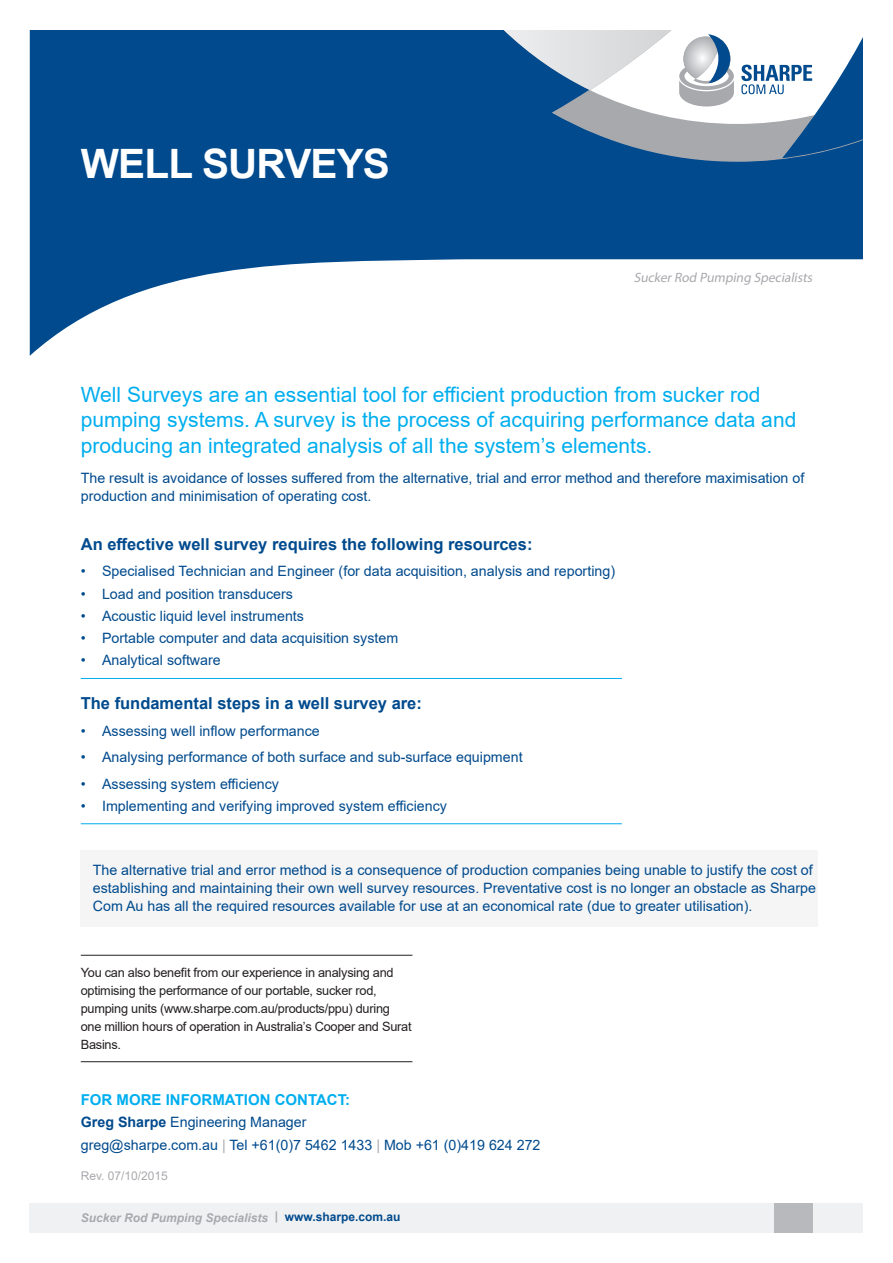
<style>
.page{position:relative;width:893px;height:1263px;background:#fff}
.page>*{position:absolute;margin:0;border:0;box-sizing:border-box;transform-origin:0 0}
.Mast_Head_Title{font:700 40.5px "Arial";letter-spacing:-.02em;color:#fff}
.Highlight_text{font:21px/25.2px "Arial";color:#00aeef}
.Paragraph_Heading{font:700 16.5px "Arial";color:#004a8d}
.Paragraph_Heading-2{font:700 15px "Arial";color:#00aeef}
.Body_Text{font:14.25px/18px "Arial";color:#004a8d}
.t1{font:italic 13.5px "Myriad Pro";color:#a8a9ad}
.Body_Text-2{font:12.75px/18px "Arial";letter-spacing:-.02em;color:#231f20}
.t2{font:italic 700 12px "Arial";color:#a8a9ad}
.t3{font:12px "Arial";color:#a8a9ad}
.s1{font-weight:700}
.s2{color:#a8a9ad}
.s3{font-style:normal;color:#004a8d}
</style>
<div class="page">
<div style="left:81px;top:850px;width:737px;height:77px;background:#f5f5f6"></div>
<svg style="left:30px;top:30px;width:833px;height:326px;fill:#004a8d"></svg>
<svg style="left:414px;top:30px;width:449px;height:132px"></svg>
<div style="left:30px;top:1203px;width:833px;height:30px;background:#f0f1f2"></div>
<div style="left:774px;top:1203px;width:38px;height:30px;background:#b8b9bc"></div>
<hr style="left:81px;top:678px;width:541px;height:1px;background:#00aeef">
<hr style="left:81px;top:823px;width:541px;height:1px;background:#00aeef">
<hr style="left:81px;top:955px;width:331px;height:1px;background:#231f20">
<hr style="left:81px;top:1061px;width:331px;height:1px;background:#231f20">
<p class="Mast_Head_Title" style="left:81px;top:136px;width:311px">WELL SURVEYS</p>
<p class="t1" style="left:634px;top:269px;width:183px">SuckerRod Pumping Specialists</p>
<p class="Highlight_text" style="left:81px;top:382px;width:717px">Well Surveys are an essential tool for efficient production from sucker rod pumping systems. A survey is the process of acquiring performance data and producing an integrated analysis of all the system’s elements.</p>
<p class="Body_Text" style="left:81px;top:469px;width:725px">The result is avoidance of losses suffered from the alternative, trial and error method and therefore maximisation of production and minimisation of operating cost.</p>
<p class="Paragraph_Heading" style="left:81px;top:532px;width:453px">An effective well survey requires the following resources:</p>
<p class="Body_Text" style="left:81px;top:562px;width:536px">• Specialised Technician and Engineer (for data acquisition, analysis and reporting)</p>
<p class="Body_Text" style="left:81px;top:585px;width:214px">• Load and position transducers</p>
<p class="Body_Text" style="left:81px;top:607px;width:225px">• Acoustic liquid level instruments</p>
<p class="Body_Text" style="left:81px;top:629px;width:319px">• Portable computer and data acquisition system</p>
<p class="Body_Text" style="left:81px;top:651px;width:142px">• Analytical software</p>
<p class="Paragraph_Heading" style="left:81px;top:691px;width:343px">The fundamental steps in a well survey are:</p>
<p class="Body_Text" style="left:81px;top:721px;width:241px">• Assessing well inflow performance</p>
<p class="Body_Text" style="left:81px;top:748px;width:443px">• Analysing performance of both surface and sub-surface equipment</p>
<p class="Body_Text" style="left:81px;top:774px;width:200px">• Assessing system efficiency</p>
<p class="Body_Text" style="left:81px;top:797px;width:368px">• Implementing and verifying improved system efficiency</p>
<p class="Body_Text" style="left:93px;top:860px;width:725px">The alternative trial and error method is a consequence of production companies being unable to justify the cost of establishing and maintaining their own well survey resources. Preventative cost is no longer an obstacle as Sharpe<br>Com Au has all the required resources available for use at an economical rate (due to greater utilisation).</p>
<p class="Body_Text-2" style="left:81px;top:963px;width:332px">You can also benefit from our experience in analysing and optimising the performance of our portable, sucker rod, pumping units (www.sharpe.com.au/products/ppu) during one million hours of operation in Australia’s Cooper and Surat Basins.</p>
<p class="Paragraph_Heading-2" style="left:81px;top:1089px;width:271px">FOR MORE INFORMATION CONTACT:</p>
<p class="Body_Text" style="left:81px;top:1113px;width:227px"><span class="s1">Greg Sharpe</span> Engineering Manager</p>
<p class="Body_Text" style="left:81px;top:1135px;width:461px">greg@sharpe.com.au <span class="s2">|</span> Tel +61(0)7 5462 1433 <span class="s2">|</span> Mob +61 (0)419 624 272</p>
<p class="t3" style="left:81px;top:1168px;width:89px">Rev. 07/10/2015</p>
<p class="t2" style="left:81px;top:1210px;width:321px">Sucker Rod Pumping Specialists | <span class="s3">www.sharpe.com.au</span></p>
</div>
